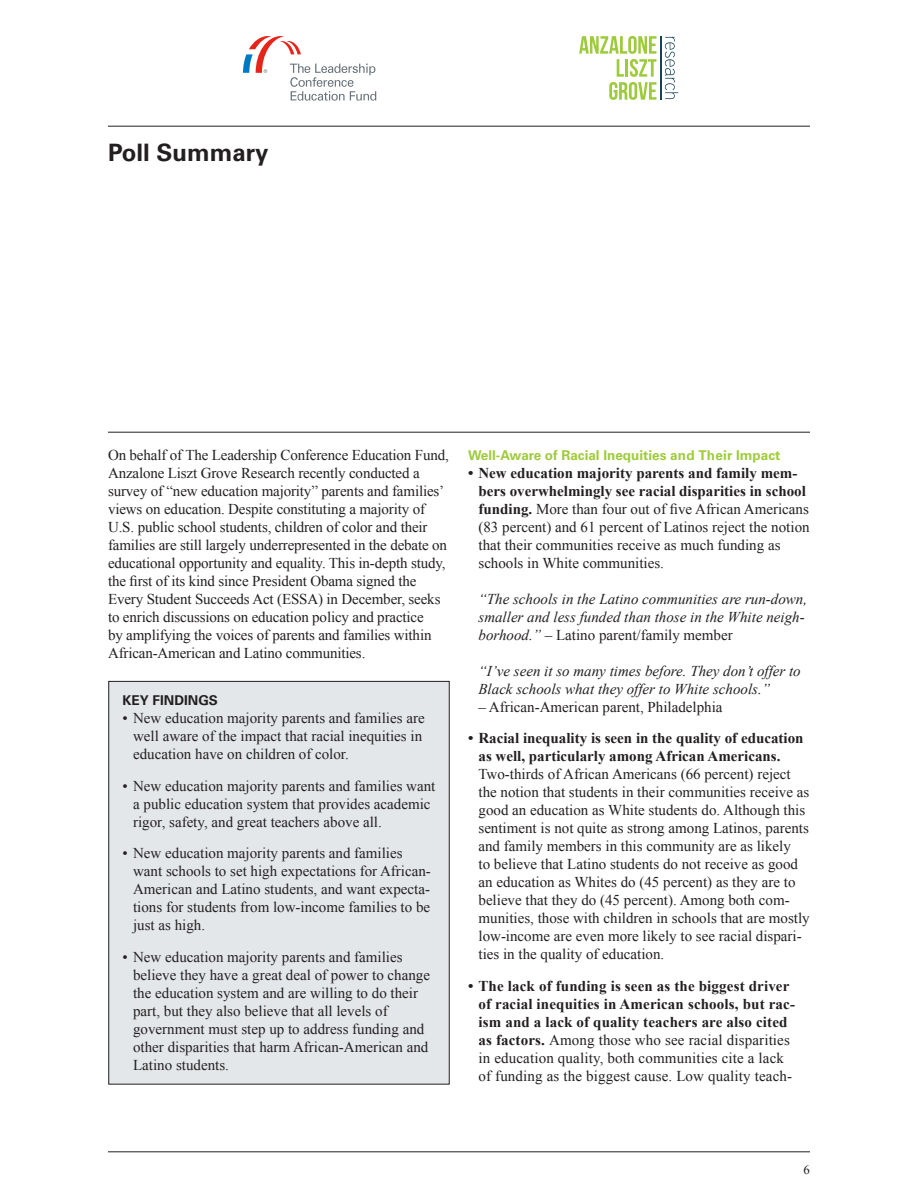
<style>
.page{position:relative;width:918px;height:1188px;background:#fff}
.page>*{position:absolute;margin:0;border:0;box-sizing:border-box;transform-origin:0 0}
.Chapter_Title{font:700 24px "Univers LT Std";color:#231f20}
.Body_Copy{font:15px/18px "Times New Roman";color:#231f20}
.t1{font:700 15px/18px "Times New Roman";letter-spacing:.01em;color:#231f20}
.t2{font:italic 15px/18px "Times New Roman";color:#231f20}
.Subhead{font:700 13.5px "Univers LT Std";color:#9ecb3a}
.Subhead-2{font:700 13.5px "Univers LT Std";color:#231f20}
.t3{font:12.75px "Times New Roman";color:#231f20}
.s1{font-weight:700}
.s2{font-style:normal}
.s3{font-weight:400}
</style>
<div class="page">
<hr style="left:108px;top:126px;width:702px;height:1px;background:#231f20">
<hr style="left:108px;top:432px;width:702px;height:1px;background:#231f20">
<svg style="left:243px;top:36px;width:133px;height:65px"></svg>
<hr style="left:108px;top:1152px;width:702px;height:1px;background:#231f20">
<svg style="left:579px;top:36px;width:78px;height:64px"></svg>
<svg style="left:665px;top:37px;width:13px;height:62px"></svg>
<hr style="left:660px;top:36px;width:2px;height:64px;background:#144353">
<div style="left:109px;top:681px;width:340px;height:403px;background:#e4e7ea"></div>
<div style="left:108px;top:681px;width:342px;height:404px;border:1px solid #231f20"></div>
<p class="Chapter_Title" style="left:108px;top:139px;width:162px">Poll Summary</p>
<p class="Body_Copy" style="left:108px;top:446px;width:342px">On behalf of The Leadership Conference Education Fund, Anzalone Liszt Grove Research recently conducted a survey of “new education majority” parents and families’ views on education. Despite constituting a majority of U.S. public school students, children of color and their families are still largely underrepresented in the debate on educational opportunity and equality. This in-depth study, the first of its kind since President Obama signed the Every Student Succeeds Act (ESSA) in December, seeks to enrich discussions on education policy and practice<br>by amplifying the voices of parents and families within African-American and Latino communities.</p>
<p class="Subhead" style="left:468px;top:447px;width:314px">Well-Aware of Racial Inequities and Their Impact</p>
<p class="Body_Copy" style="left:478px;top:464px;width:333px;text-indent:-10px"><span class="s1">• New education majority parents and family mem&shy;bers overwhelmingly see racial disparities in school funding.</span> More than four out of five African Americans (83 percent) and 61 percent of Latinos reject the notion that their communities receive as much funding as schools in White communities.</p>
<p class="t2" style="left:478px;top:589px;width:330px">“The schools in the Latino communities are run-down, smaller and less funded than those in the White neigh&shy;borhood.” <span class="s2">– Latino parent/family member</span></p>
<p class="t2" style="left:478px;top:661px;width:324px">“I’ve seen it so many times before. They don’t offer to<br>Black schools what they offer to White schools.”</p>
<p class="Body_Copy" style="left:478px;top:698px;width:246px">– African-American parent, Philadelphia</p>
<p class="Body_Copy" style="left:478px;top:729px;width:333px;text-indent:-10px"><span class="s1">• Racial inequality is seen in the quality of education as well, particularly among African Americans.<br></span>Two-thirds of African Americans (66 percent) reject the notion that students in their communities receive as good an education as White students do. Although this sentiment is not quite as strong among Latinos, parents and family members in this community are as likely<br>to believe that Latino students do not receive as good an education as Whites do (45 percent) as they are to believe that they do (45 percent). Among both com&shy;munities, those with children in schools that are mostly low-income are even more likely to see racial dispari&shy;ties in the quality of education.</p>
<p class="t1" style="left:478px;top:976px;width:318px;text-indent:-10px">• The lack of funding is seen as the biggest driver of racial inequities in American schools, but rac&shy;ism and a lack of quality teachers are also cited as factors. <span class="s3">Among those who see racial disparities in education quality, both communities cite a lack of funding as the biggest cause. Low quality teach-</span></p>
<p class="Subhead-2" style="left:123px;top:692px;width:97px">KEY FINDINGS</p>
<p class="Body_Copy" style="left:133px;top:709px;width:293px;text-indent:-10px">• New education majority parents and families are well aware of the impact that racial inequities in education have on children of color.</p>
<p class="Body_Copy" style="left:133px;top:776px;width:304px;text-indent:-10px">• New education majority parents and families want a public education system that provides academic rigor, safety, and great teachers above all.</p>
<p class="Body_Copy" style="left:133px;top:844px;width:299px;text-indent:-10px">• New education majority parents and families want schools to set high expectations for African-American and Latino students, and want expecta&shy;tions for students from low-income families to be just as high.</p>
<p class="Body_Copy" style="left:133px;top:947px;width:298px;text-indent:-10px">• New education majority parents and families believe they have a great deal of power to change the education system and are willing to do their part, but they also believe that all levels of government must step up to address funding and other disparities that harm African-American and Latino students.</p>
<p class="t3" style="left:804px;top:1162px;width:8px">6</p>
</div>
